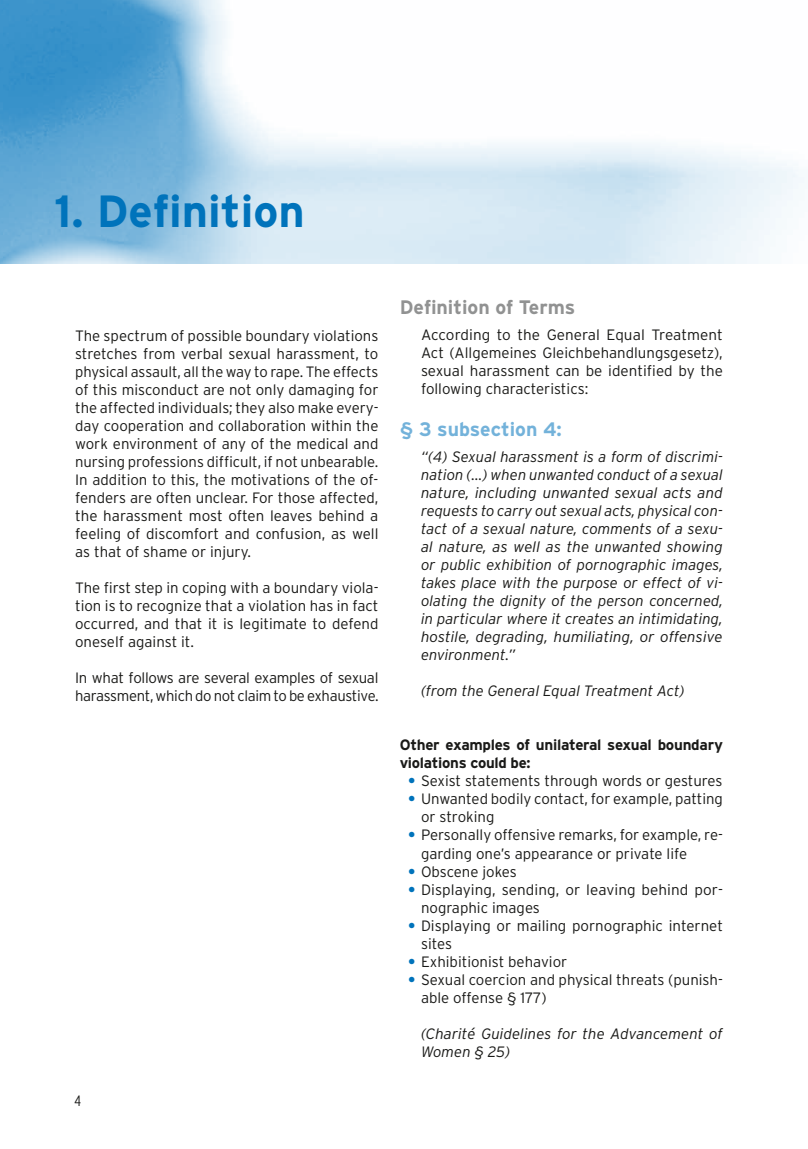
<style>
.page{position:relative;width:808px;height:1149px;background:#fff}
.page>*{position:absolute;margin:0;border:0;box-sizing:border-box;transform-origin:0 0}
.t1{font:700 45px "Interstate";color:#0073bb}
.t2{font:700 19.5px "Interstate";color:#919292}
.t3{font:700 19.5px "Interstate";color:#73b2da}
.t4{font:300 15px/18px "Interstate";color:#1a1a18}
.t5{font:italic 300 15px/18px "Interstate";color:#1a1a18;text-align:justify}
.t6{font:300 15px/18px "Interstate";letter-spacing:-.02em;color:#1a1a18}
.t7{font:700 15px/18px "Interstate";letter-spacing:-.02em;color:#1a1a18}
.t8{font:300 condensed 15px "Interstate";color:#1a1a18}
.s1{font-weight:700;color:#0073bb}
</style>
<div class="page">
<img style="left:0;top:0;width:805px;height:264px">
<h1 class="t1" style="left:54px;top:186px;width:252px">1. Definition</h1>
<p class="t4" style="left:75px;top:326px;width:305px;text-align:justify">The spectrum of possible boundary violations stretches from verbal sexual harassment, to physical assault, all the way to rape. The effects of this misconduct are not only damaging for the affected individuals; they also make every&shy;day cooperation and collaboration within the work environment of any of the medical and nursing professions difficult, if not unbearable.<br>In addition to this, the motivations of the of&shy;fenders are often unclear. For those affected, the harassment most often leaves behind a feeling of discomfort and confusion, as well as that of shame or injury.</p>
<p class="t4" style="left:75px;top:578px;width:305px;text-align:justify">The first step in coping with a boundary viola&shy;tion is to recognize that a violation has in fact occurred, and that it is legitimate to defend oneself against it.</p>
<p class="t6" style="left:75px;top:668px;width:305px">In what follows are several examples of sexual harassment, which do not claim to be exhaustive.</p>
<p class="t8" style="left:74px;top:1091px;width:8px">4</p>
<h2 class="t2" style="left:400px;top:296px;width:177px">Definition of Terms</h2>
<p class="t4" style="left:421px;top:325px;width:304px;text-align:justify">According to the General Equal Treatment Act (Allgemeines Gleichbehandlungsgesetz), sexual harassment can be identified by the following characteristics:</p>
<h2 class="t3" style="left:400px;top:418px;width:164px">§ 3 subsection 4:</h2>
<p class="t5" style="left:421px;top:447px;width:303px">“(4) Sexual harassment is a form of discrimi&shy;nation (…) when unwanted conduct of a sexual nature, including unwanted sexual acts and requests to carry out sexual acts, physical con&shy;tact of a sexual nature, comments of a sexu&shy;al nature, as well as the unwanted showing or public exhibition of pornographic images, takes place with the purpose or effect of vi&shy;olating the dignity of the person concerned, in particular where it creates an intimidating, hostile, degrading, humiliating, or offensive environment.”</p>
<p class="t5" style="left:421px;top:681px;width:265px">(from the General Equal Treatment Act)</p>
<p class="t7" style="left:400px;top:735px;width:325px">Other examples of unilateral sexual boundary violations could be:</p>
<p class="t4" style="left:408px;top:771px;width:316px"><span class="s1">•</span> Sexist statements through words or gestures</p>
<p class="t4" style="left:421px;top:789px;width:303px;text-indent:-13px"><span class="s1">•</span> Unwanted bodily contact, for example, patting or stroking</p>
<p class="t4" style="left:421px;top:825px;width:303px;text-indent:-13px"><span class="s1">•</span> Personally offensive remarks, for example, re&shy;garding one’s appearance or private life</p>
<p class="t4" style="left:408px;top:861px;width:110px"><span class="s1">•</span> Obscene jokes</p>
<p class="t4" style="left:421px;top:879px;width:303px;text-indent:-13px"><span class="s1">•</span> Displaying, sending, or leaving behind por&shy;nographic images</p>
<p class="t4" style="left:421px;top:915px;width:303px;text-indent:-13px"><span class="s1">•</span> Displaying or mailing pornographic internet sites</p>
<p class="t4" style="left:408px;top:951px;width:161px"><span class="s1">•</span> Exhibitionist behavior</p>
<p class="t4" style="left:421px;top:969px;width:303px;text-indent:-13px"><span class="s1">•</span> Sexual coercion and physical threats (punish&shy;able offense § 177)</p>
<p class="t5" style="left:421px;top:1023px;width:303px">(Charité Guidelines for the Advancement of<br>Women § 25)</p>
</div>
